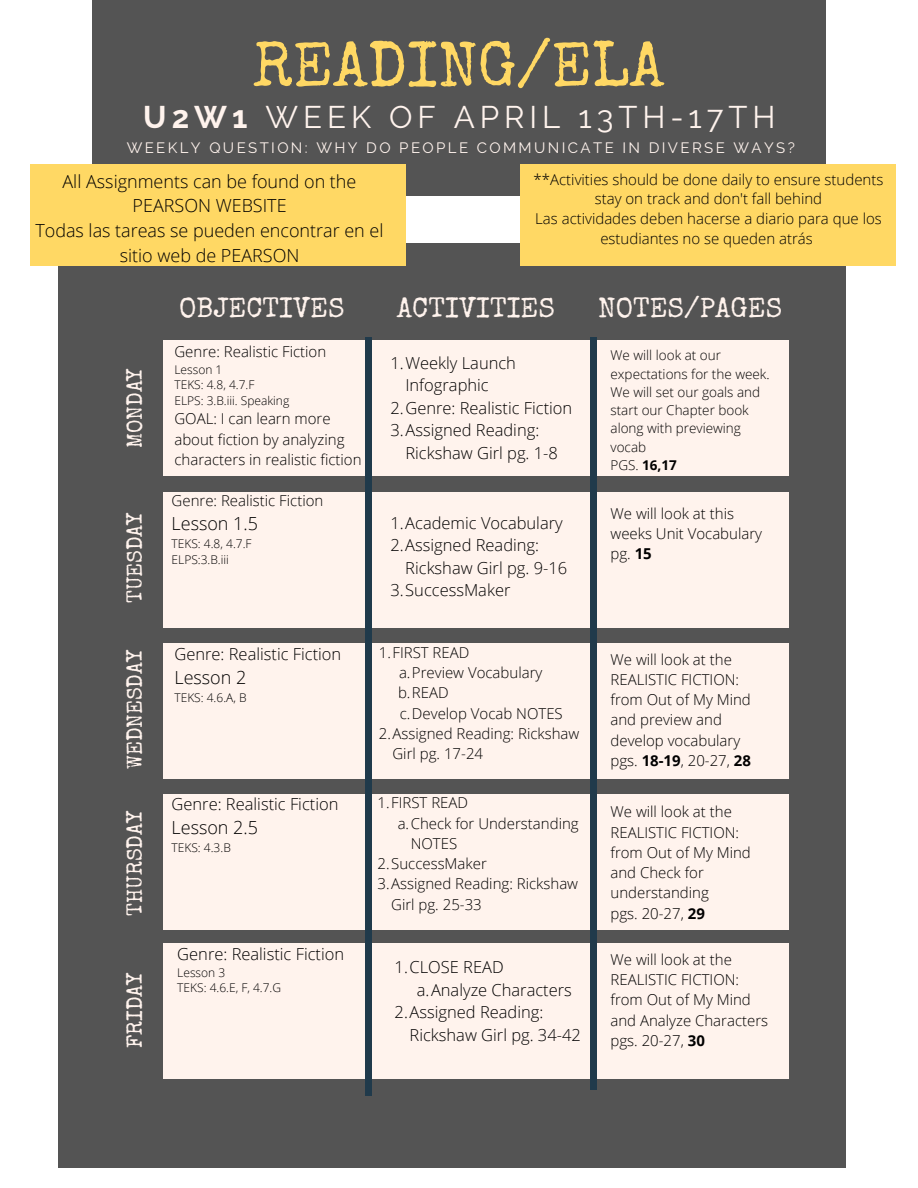
<style>
.page{position:relative;width:918px;height:1188px;background:#fff}
.page>*{position:absolute;margin:0;border:0;box-sizing:border-box;transform-origin:0 0}
.t1{font:63px "Special Elite";color:#ffd864}
.t2{font:31.2px "Raleway";letter-spacing:.16em;color:#fff3ed}
.t3{font:28.05px "Special Elite";color:#fff3ed}
.t4{font:21.75px "Special Elite";color:#fff3ed}
.t5{font:300 18px/24.8px "Open Sans";color:#000;text-align:center}
.t6{font:300 16.5px/22.5px "Open Sans";color:#000}
.t7{font:300 15px/20.2px "Open Sans";color:#000}
.t8{font:15px "Raleway";letter-spacing:.16em;color:#fff3ed}
.t9{font:300 13.5px/18.3px "Open Sans";color:#000}
.t10{font:300 12px/15.8px "Open Sans";color:#000}
.s1{font-weight:700}
</style>
<div class="page">
<svg style="left:825px;top:53px;width:1px;height:39px"></svg>
<div style="left:92px;top:0;width:733px;height:196px;background:#545454"></div>
<div style="left:59px;top:243px;width:786px;height:925px;background:#545454"></div>
<div style="left:163px;top:341px;width:625px;height:135px;background:#fff3ed"></div>
<div style="left:163px;top:492px;width:625px;height:135px;background:#fff3ed"></div>
<div style="left:163px;top:643px;width:625px;height:135px;background:#fff3ed"></div>
<div style="left:163px;top:794px;width:625px;height:135px;background:#fff3ed"></div>
<div style="left:163px;top:943px;width:626px;height:135px;background:#fff3ed"></div>
<div style="left:366px;top:337px;width:6px;height:759px;background:#203a4b"></div>
<div style="left:591px;top:337px;width:5px;height:753px;background:#203a4b"></div>
<div style="left:30px;top:165px;width:376px;height:100px;background:#ffd864"></div>
<div style="left:520px;top:165px;width:376px;height:100px;background:#ffd864"></div>
<h1 class="t1" style="left:253px;top:41px;width:413px">READING/ELA</h1>
<h2 class="t2" style="left:143px;top:98px;width:634px"><span class="s1">U2W1</span> WEEK OF APRIL 13TH-17TH</h2>
<p class="t8" style="left:127px;top:139px;width:670px">WEEKLY QUESTION: WHY DO PEOPLE COMMUNICATE IN DIVERSE WAYS?</p>
<p class="t5" style="left:35px;top:168px;width:350px">All Assignments can be found on the<br>PEARSON WEBSITE<br>Todas las tareas se pueden encontrar en el sitio web de PEARSON</p>
<p class="t7" style="left:534px;top:169px;width:351px;line-height:19.8px;text-align:center">**Activities should be done daily to ensure students stay on track and don't fall behind<br>Las actividades deben hacerse a diario para que los estudiantes no se queden atrás</p>
<h3 class="t4" style="left:127px;top:448px;width:82px;rotate:-90deg">MONDAY</h3>
<h3 class="t4" style="left:127px;top:603px;width:92px;rotate:-90deg">TUESDAY</h3>
<h3 class="t4" style="left:127px;top:769px;width:121px;rotate:-90deg">WEDNESDAY</h3>
<h3 class="t4" style="left:127px;top:916px;width:107px;rotate:-90deg">THURSDAY</h3>
<h3 class="t4" style="left:127px;top:1048px;width:77px;rotate:-90deg">FRIDAY</h3>
<h3 class="t3" style="left:179px;top:297px;width:167px">OBJECTIVES</h3>
<h3 class="t3" style="left:397px;top:297px;width:160px">ACTIVITIES</h3>
<h3 class="t3" style="left:598px;top:297px;width:186px">NOTES/PAGES</h3>
<p class="t7" style="left:174px;top:341px;width:153px">Genre: Realistic Fiction</p>
<p class="t10" style="left:174px;top:361px;width:116px">Lesson 1<br>TEKS: 4.8, 4.7.F<br>ELPS: 3.B.iii. Speaking</p>
<p class="t7" style="left:174px;top:408px;width:189px">GOAL: I can learn more about fiction by analyzing characters in realistic fiction</p>
<p class="t7" style="left:172px;top:490px;width:153px">Genre: Realistic Fiction</p>
<p class="t5" style="left:172px;top:511px;width:88px">Lesson 1.5</p>
<p class="t10" style="left:172px;top:535px;width:81px">TEKS: 4.8, 4.7.F<br>ELPS:3.B.iii</p>
<p class="t6" style="left:390px;top:351px;width:127px">1.Weekly Launch</p>
<p class="t6" style="left:405px;top:373px;width:85px">Infographic</p>
<p class="t6" style="left:390px;top:396px;width:183px">2.Genre: Realistic Fiction</p>
<p class="t6" style="left:390px;top:418px;width:150px">3.Assigned Reading:</p>
<p class="t6" style="left:405px;top:441px;width:154px">Rickshaw Girl pg. 1-8</p>
<p class="t6" style="left:390px;top:511px;width:174px">1.Academic Vocabulary<br>2.Assigned Reading:</p>
<p class="t6" style="left:390px;top:556px;width:178px;text-indent:15px">Rickshaw Girl pg. 9-16<br>3.SuccessMaker</p>
<p class="t6" style="left:174px;top:642px;width:168px">Genre: Realistic Fiction</p>
<p class="t5" style="left:174px;top:664px;width:73px">Lesson 2</p>
<p class="t10" style="left:174px;top:689px;width:74px">TEKS: 4.6.A, B</p>
<p class="t6" style="left:172px;top:793px;width:168px">Genre: Realistic Fiction</p>
<p class="t5" style="left:172px;top:815px;width:88px">Lesson 2.5</p>
<p class="t10" style="left:172px;top:840px;width:61px">TEKS: 4.3.B</p>
<p class="t6" style="left:177px;top:942px;width:168px">Genre: Realistic Fiction</p>
<p class="t10" style="left:177px;top:964px;width:105px">Lesson 3<br>TEKS: 4.6.E, F, 4.7.G</p>
<p class="t7" style="left:379px;top:642px;width:92px">1.FIRST READ</p>
<p class="t7" style="left:399px;top:662px;width:145px">a.Preview Vocabulary</p>
<p class="t7" style="left:398px;top:682px;width:52px">b.READ</p>
<p class="t7" style="left:400px;top:703px;width:164px">c.Develop Vocab NOTES</p>
<p class="t7" style="left:379px;top:723px;width:202px">2.Assigned Reading: Rickshaw</p>
<p class="t7" style="left:392px;top:743px;width:92px">Girl pg. 17-24</p>
<p class="t7" style="left:378px;top:792px;width:92px">1.FIRST READ</p>
<p class="t7" style="left:398px;top:813px;width:183px">a.Check for Understanding</p>
<p class="t7" style="left:411px;top:833px;width:48px">NOTES</p>
<p class="t7" style="left:378px;top:853px;width:111px">2.SuccessMaker</p>
<p class="t7" style="left:378px;top:873px;width:202px">3.Assigned Reading: Rickshaw</p>
<p class="t7" style="left:391px;top:894px;width:92px">Girl pg. 25-33</p>
<p class="t6" style="left:395px;top:956px;width:111px">1.CLOSE READ</p>
<p class="t6" style="left:417px;top:978px;width:157px">a.Analyze Characters</p>
<p class="t6" style="left:395px;top:1001px;width:150px">2.Assigned Reading:</p>
<p class="t6" style="left:410px;top:1023px;width:173px">Rickshaw Girl pg. 34-42</p>
<p class="t9" style="left:611px;top:346px;width:161px">We will look at our expectations for the week.<br>We will set our goals and start our Chapter book along with previewing vocab<br>PGS. <span class="s1">16,17</span></p>
<p class="t7" style="left:611px;top:503px;width:153px">We will look at this weeks Unit Vocabulary pg. <span class="s1">15</span></p>
<p class="t7" style="left:611px;top:649px;width:142px">We will look at the<br>REALISTIC FICTION: from Out of My Mind and preview and develop vocabulary pgs. <span class="s1">18-19</span>, 20-27, <span class="s1">28</span></p>
<p class="t7" style="left:611px;top:801px;width:142px">We will look at the<br>REALISTIC FICTION: from Out of My Mind and Check for understanding<br>pgs. 20-27, <span class="s1">29</span></p>
<p class="t7" style="left:611px;top:949px;width:159px">We will look at the<br>REALISTIC FICTION: from Out of My Mind and Analyze Characters pgs. 20-27, <span class="s1">30</span></p>
</div>
